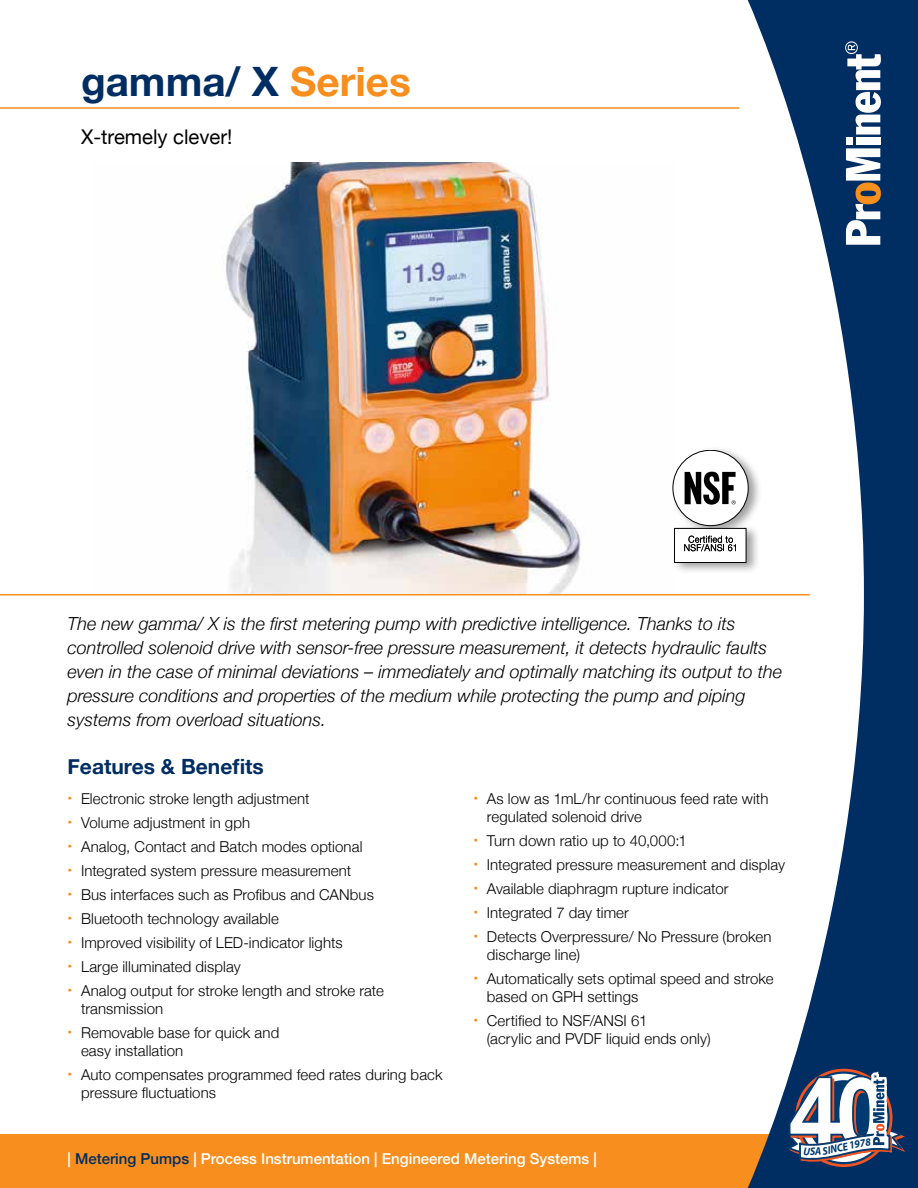
<style>
.page{position:relative;width:918px;height:1188px;background:#fff}
.page>*{position:absolute;margin:0;border:0;box-sizing:border-box;transform-origin:0 0}
.t1{font:700 40.5px "Helvetica Neue";color:#002d62}
.t2{font:700 21px "Helvetica Neue";color:#002d62}
.t3{font:20.25px "Helvetica Neue";color:#000}
.t4{font:italic 300 18px/24px "Helvetica Neue";color:#000}
.t5{font:300 15px/18px "Helvetica Neue";letter-spacing:.005em;color:#000}
.t6{font:500 15px "Helvetica Neue";color:#fff}
.t7{font:italic 700 11.1px "Myriad Pro";color:#003a70;scale:.92 1}
.s1{color:#f78e1e}
.s2{font-weight:700;font-size:13.5px;color:#f78e1e}
.s3{color:#002d62}
</style>
<div class="page">
<img style="left:225px;top:162px;width:356px;height:432px">
<div style="left:671px;top:446px;width:92px;height:128px;background:#000;opacity:.38"></div>
<div style="left:673px;top:450px;width:75px;height:76px;background:#fff;border-radius:50%"></div>
<svg style="left:680px;top:462px;width:60px;height:49px"></svg>
<div style="left:675px;top:528px;width:71px;height:34px;background:#fff"></div>
<div style="left:674px;top:528px;width:72px;height:35px;border:1px solid #000"></div>
<svg style="left:684px;top:535px;width:52px;height:17px"></svg>
<div style="left:0;top:1134px;width:918px;height:54px;background:#f78e1e"></div>
<svg style="left:742px;top:0;width:176px;height:1188px"></svg>
<div style="left:846px;top:138px;width:7px;height:7px;background:#fff"></div>
<div style="left:856px;top:138px;width:24px;height:7px;background:#fff"></div>
<svg style="left:845px;top:41px;width:36px;height:94px"></svg>
<svg style="left:846px;top:148px;width:35px;height:97px"></svg>
<hr style="left:0;top:107px;width:739px;height:2px;background:#f78e1e">
<hr style="left:0;top:594px;width:810px;height:2px;background:#f78e1e">
<svg style="left:785px;top:1068px;width:120px;height:97px"></svg>
<h1 class="t1" style="left:81px;top:50px;width:331px">gamma/ X <span class="s1">Series</span></h1>
<h3 class="t3" style="left:81px;top:122px;width:153px">X-tremely clever!</h3>
<p class="t4" style="left:68px;top:610px;width:716px">The new gamma/ X is the first metering pump with predictive intelligence. Thanks to its controlled solenoid drive with sensor-free pressure measurement, it detects hydraulic faults even in the case of minimal deviations – immediately and optimally matching its output to the pressure conditions and properties of the medium while protecting the pump and piping systems from overload situations.</p>
<h2 class="t2" style="left:68px;top:750px;width:198px">Features &amp; Benefits</h2>
<p class="t5" style="left:67px;top:789px;width:244px"><span class="s2">•</span> Electronic stroke length adjustment</p>
<p class="t5" style="left:67px;top:813px;width:184px"><span class="s2">•</span> Volume adjustment in gph</p>
<p class="t5" style="left:67px;top:837px;width:296px"><span class="s2">•</span> Analog, Contact and Batch modes optional</p>
<p class="t5" style="left:67px;top:861px;width:285px"><span class="s2">•</span> Integrated system pressure measurement</p>
<p class="t5" style="left:67px;top:885px;width:308px"><span class="s2">•</span> Bus interfaces such as Profibus and CANbus</p>
<p class="t5" style="left:67px;top:909px;width:213px"><span class="s2">•</span> Bluetooth technology available</p>
<p class="t5" style="left:67px;top:933px;width:277px"><span class="s2">•</span> Improved visibility of LED-indicator lights</p>
<p class="t5" style="left:67px;top:957px;width:175px"><span class="s2">•</span> Large illuminated display</p>
<p class="t5" style="left:81px;top:981px;width:304px;text-indent:-14px"><span class="s2">•</span> Analog output for stroke length and stroke rate transmission</p>
<p class="t5" style="left:81px;top:1023px;width:200px;text-indent:-14px"><span class="s2">•</span> Removable base for quick and easy installation</p>
<p class="t5" style="left:81px;top:1065px;width:363px;text-indent:-14px"><span class="s2">•</span> Auto compensates programmed feed rates during back pressure fluctuations</p>
<p class="t5" style="left:487px;top:789px;width:283px;text-indent:-14px"><span class="s2">•</span> As low as 1mL/hr continuous feed rate with regulated solenoid drive</p>
<p class="t5" style="left:473px;top:831px;width:215px"><span class="s2">•</span> Turn down ratio up to 40,000:1</p>
<p class="t5" style="left:473px;top:855px;width:313px"><span class="s2">•</span> Integrated pressure measurement and display</p>
<p class="t5" style="left:473px;top:879px;width:257px"><span class="s2">•</span> Available diaphragm rupture indicator</p>
<p class="t5" style="left:473px;top:903px;width:157px"><span class="s2">•</span> Integrated 7 day timer</p>
<p class="t5" style="left:487px;top:927px;width:286px;text-indent:-14px"><span class="s2">•</span> Detects Overpressure/ No Pressure (broken discharge line)</p>
<p class="t5" style="left:487px;top:969px;width:288px;text-indent:-14px"><span class="s2">•</span> Automatically sets optimal speed and stroke based on GPH settings</p>
<p class="t5" style="left:487px;top:1011px;width:225px;text-indent:-14px"><span class="s2">•</span> Certified to NSF/ANSI 61<br>(acrylic and PVDF liquid ends only)</p>
<p class="t6" style="left:68px;top:1147px;width:531px">| <span class="s3">Metering Pumps</span> | Process Instrumentation | Engineered Metering Systems |</p>
<p class="t7" style="left:810px;top:1144px;width:7px">S</p>
</div>
